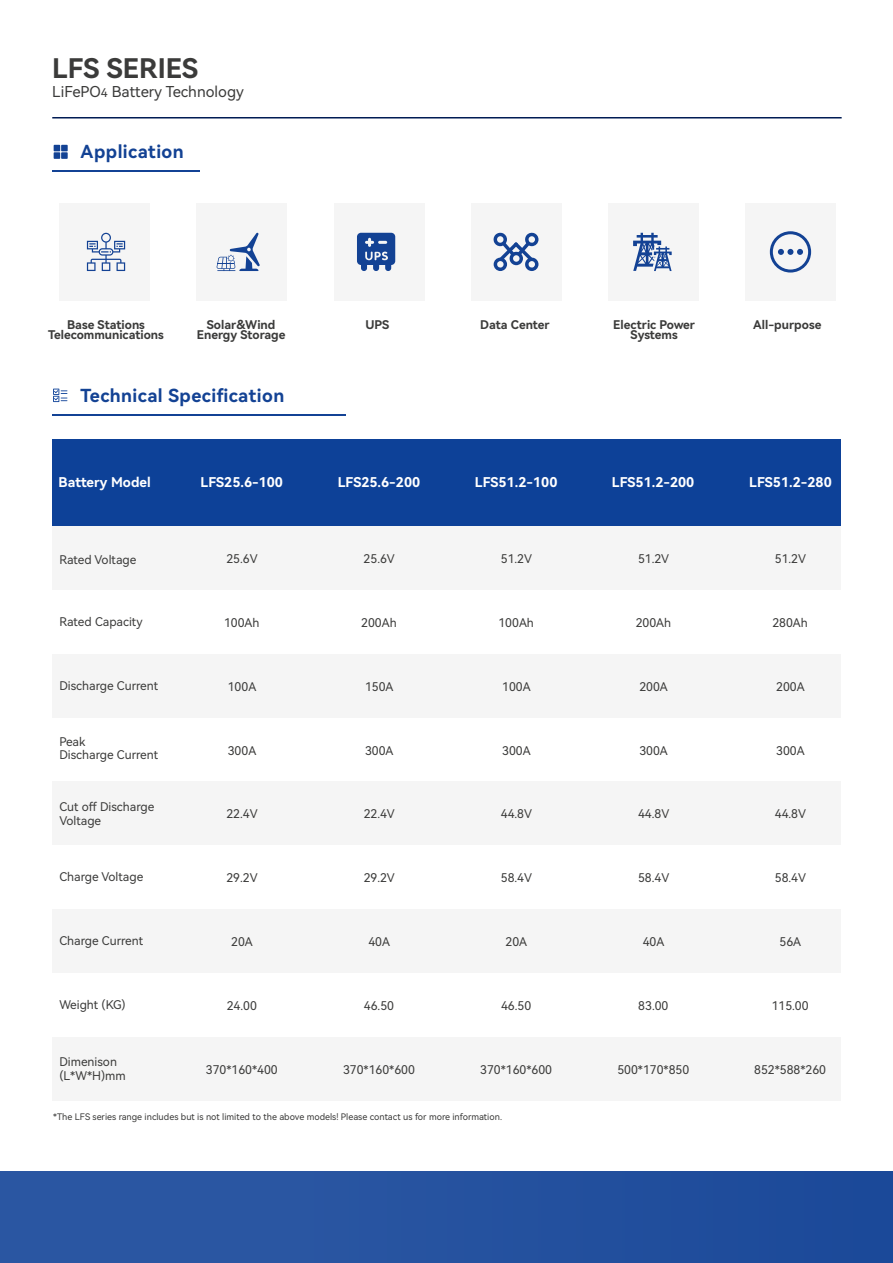
<style>
.page{position:relative;width:893px;height:1263px;background:#fff}
.page>*{position:absolute;margin:0;border:0;box-sizing:border-box;transform-origin:0 0}
.t1{font:27px "Harmony OS Sans SC Bold";color:#3b3b3a}
.t2{font:18px "Harmony OS Sans SC Bold";letter-spacing:.025em;color:#134294}
.t3{font:15px "Harmony OS Sans SC";color:#3b3b3a}
.t4{font:13.5px "Harmony OS Sans SC Bold";color:#fff}
.t5{font:12px/13.5px "Harmony OS Sans SC";color:#3b3b3a}
.t6{font:12px/10.5px "Harmony OS Sans SC Bold";color:#3b3b3a;text-align:center}
.t7{font:9px "Harmony OS Sans SC";color:#3b3b3a}
.s1{font-size:12px}
</style>
<div class="page">
<hr style="left:52px;top:117px;width:790px;height:1px;background:#001c54">
<div style="left:60px;top:203px;width:90px;height:97px;background:#f5f5f5"></div>
<svg style="left:87px;top:233px;width:38px;height:38px"></svg>
<div style="left:197px;top:203px;width:90px;height:97px;background:#f5f5f5"></div>
<svg style="left:217px;top:233px;width:43px;height:38px"></svg>
<div style="left:334px;top:203px;width:90px;height:97px;background:#f5f5f5"></div>
<svg style="left:357px;top:233px;width:38px;height:38px"></svg>
<div style="left:471px;top:203px;width:90px;height:97px;background:#f5f5f5"></div>
<svg style="left:493px;top:232px;width:45px;height:39px"></svg>
<div style="left:608px;top:203px;width:90px;height:97px;background:#f5f5f5"></div>
<svg style="left:633px;top:233px;width:39px;height:38px"></svg>
<hr style="left:52px;top:414px;width:294px;height:2px;background:#134295">
<svg style="left:53px;top:389px;width:14px;height:13px"></svg>
<hr style="left:52px;top:170px;width:148px;height:1px;background:#134295">
<svg style="left:54px;top:145px;width:14px;height:14px"></svg>
<div style="left:52px;top:439px;width:789px;height:87px;background:#0d4198"></div>
<div style="left:745px;top:203px;width:90px;height:97px;background:#f5f5f5"></div>
<div style="left:770px;top:231px;width:41px;height:42px;border:3px solid #134294;border-radius:50%"></div>
<svg style="left:778px;top:249px;width:25px;height:6px"></svg>
<div style="left:52px;top:526px;width:789px;height:64px;background:#f5f5f5"></div>
<div style="left:52px;top:654px;width:789px;height:64px;background:#f5f5f5"></div>
<div style="left:52px;top:781px;width:789px;height:64px;background:#f5f5f5"></div>
<div style="left:52px;top:909px;width:789px;height:64px;background:#f5f5f5"></div>
<div style="left:52px;top:1037px;width:789px;height:63px;background:#f5f5f5"></div>
<div style="left:0;top:1172px;width:893px;height:91px;background:#2653a0"></div>
<h1 class="t1" style="left:52px;top:49px;width:147px">LFS SERIES</h1>
<p class="t3" style="left:52px;top:81px;width:193px">LiFePO<span class="s1">4</span> Battery Technology</p>
<h2 class="t2" style="left:81px;top:139px;width:105px">Application</h2>
<p class="t6" style="left:48px;top:319px;width:117px">Base Stations<br>Telecommunications</p>
<p class="t6" style="left:197px;top:319px;width:90px">Solar&amp;Wind<br>Energy Storage</p>
<p class="t6" style="left:365px;top:319px;width:25px">UPS</p>
<p class="t6" style="left:480px;top:319px;width:71px">Data Center</p>
<p class="t6" style="left:613px;top:319px;width:83px">Electric Power<br>Systems</p>
<p class="t6" style="left:753px;top:319px;width:70px">All-purpose</p>
<h2 class="t2" style="left:81px;top:383px;width:205px">Technical Specification</h2>
<p class="t4" style="left:59px;top:473px;width:94px">Battery Model</p>
<p class="t4" style="left:201px;top:473px;width:84px">LFS25.6-100</p>
<p class="t4" style="left:338px;top:473px;width:84px">LFS25.6-200</p>
<p class="t4" style="left:475px;top:473px;width:84px">LFS51.2-100</p>
<p class="t4" style="left:612px;top:473px;width:84px">LFS51.2-200</p>
<p class="t4" style="left:749px;top:473px;width:84px">LFS51.2-280</p>
<p class="t5" style="left:59px;top:552px;width:79px">Rated Voltage</p>
<p class="t5" style="left:226px;top:552px;width:33px">25.6V</p>
<p class="t5" style="left:364px;top:552px;width:33px">25.6V</p>
<p class="t5" style="left:501px;top:552px;width:33px">51.2V</p>
<p class="t5" style="left:638px;top:552px;width:33px">51.2V</p>
<p class="t5" style="left:775px;top:552px;width:33px">51.2V</p>
<p class="t5" style="left:59px;top:614px;width:85px">Rated Capacity</p>
<p class="t5" style="left:224px;top:616px;width:37px">100Ah</p>
<p class="t5" style="left:361px;top:616px;width:37px">200Ah</p>
<p class="t5" style="left:498px;top:616px;width:37px">100Ah</p>
<p class="t5" style="left:636px;top:616px;width:37px">200Ah</p>
<p class="t5" style="left:772px;top:616px;width:37px">280Ah</p>
<p class="t5" style="left:59px;top:678px;width:100px">Discharge Current</p>
<p class="t5" style="left:228px;top:679px;width:30px">100A</p>
<p class="t5" style="left:365px;top:679px;width:30px">150A</p>
<p class="t5" style="left:502px;top:679px;width:30px">100A</p>
<p class="t5" style="left:639px;top:679px;width:30px">200A</p>
<p class="t5" style="left:776px;top:679px;width:30px">200A</p>
<p class="t5" style="left:59px;top:734px;width:100px">Peak<br>Discharge Current</p>
<p class="t5" style="left:59px;top:800px;width:96px">Cut off Discharge<br>Voltage</p>
<p class="t5" style="left:228px;top:743px;width:30px">300A</p>
<p class="t5" style="left:226px;top:807px;width:33px">22.4V</p>
<p class="t5" style="left:365px;top:743px;width:30px">300A</p>
<p class="t5" style="left:364px;top:807px;width:33px">22.4V</p>
<p class="t5" style="left:502px;top:743px;width:30px">300A</p>
<p class="t5" style="left:501px;top:807px;width:33px">44.8V</p>
<p class="t5" style="left:639px;top:743px;width:30px">300A</p>
<p class="t5" style="left:638px;top:807px;width:33px">44.8V</p>
<p class="t5" style="left:776px;top:743px;width:30px">300A</p>
<p class="t5" style="left:775px;top:807px;width:33px">44.8V</p>
<p class="t5" style="left:59px;top:869px;width:85px">Charge Voltage</p>
<p class="t5" style="left:226px;top:871px;width:33px">29.2V</p>
<p class="t5" style="left:364px;top:871px;width:33px">29.2V</p>
<p class="t5" style="left:501px;top:871px;width:33px">58.4V</p>
<p class="t5" style="left:638px;top:871px;width:33px">58.4V</p>
<p class="t5" style="left:775px;top:871px;width:33px">58.4V</p>
<p class="t5" style="left:59px;top:933px;width:85px">Charge Current</p>
<p class="t5" style="left:231px;top:934px;width:23px">20A</p>
<p class="t5" style="left:368px;top:934px;width:23px">40A</p>
<p class="t5" style="left:506px;top:934px;width:23px">20A</p>
<p class="t5" style="left:643px;top:934px;width:23px">40A</p>
<p class="t5" style="left:780px;top:934px;width:23px">56A</p>
<p class="t5" style="left:59px;top:997px;width:68px">Weight (KG)</p>
<p class="t5" style="left:227px;top:998px;width:32px">24.00</p>
<p class="t5" style="left:364px;top:998px;width:32px">46.50</p>
<p class="t5" style="left:501px;top:998px;width:32px">46.50</p>
<p class="t5" style="left:638px;top:998px;width:32px">83.00</p>
<p class="t5" style="left:772px;top:998px;width:38px">115.00</p>
<p class="t5" style="left:59px;top:1055px;width:68px">Dimenison (L*W*H)mm</p>
<p class="t5" style="left:206px;top:1062px;width:73px">370*160*400</p>
<p class="t5" style="left:343px;top:1062px;width:73px">370*160*600</p>
<p class="t5" style="left:480px;top:1062px;width:73px">370*160*600</p>
<p class="t5" style="left:617px;top:1062px;width:73px">500*170*850</p>
<p class="t5" style="left:754px;top:1062px;width:73px">852*588*260</p>
<p class="t7" style="left:53px;top:1110px;width:450px">*The LFS series range includes but is not limited to the above models! Please contact us for more information.</p>
</div>
